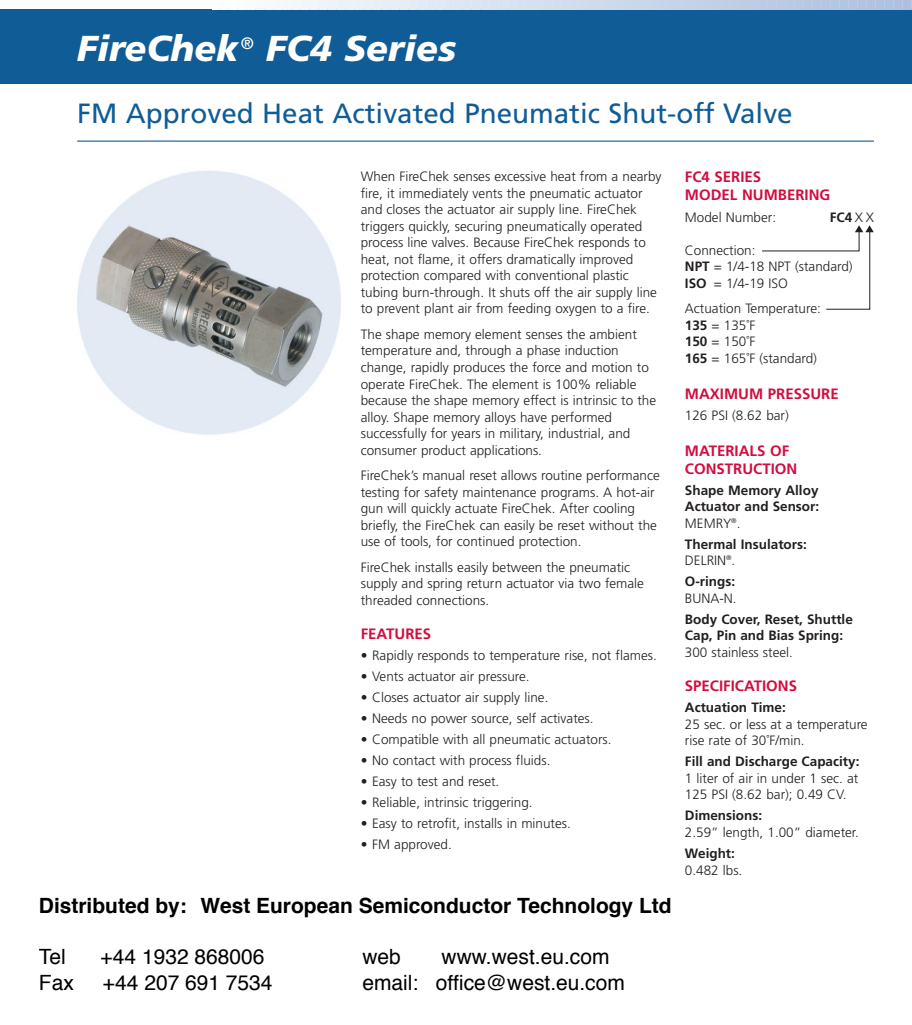
<style>
.page{position:relative;width:912px;height:1025px;background:#fff}
.page>*{position:absolute;margin:0;border:0;box-sizing:border-box;transform-origin:0 0}
.t1{font:italic 900 36px "Frutiger";color:#fff}
.t2{font:27.75px "Frutiger";color:#0f5c96}
.t3{font:21px "Helvetica";color:#000}
.t4{font:700 21px "Helvetica";color:#000}
.t5{font:700 15px/18px "Frutiger";color:#d10e40}
.t6{font:300 13.5px/16.5px "Frutiger";color:#231f20}
.t7{font:700 13.5px/16.5px "Frutiger";color:#231f20}
.s1{font-weight:300}
.s2{font-weight:700}
</style>
<div class="page">
<div style="left:0;top:9px;width:912px;height:74px;background:#0f5c96"></div>
<hr style="left:77px;top:140px;width:797px;height:2px;background:#0f5c96">
<svg style="left:292px;top:0;width:194px;height:9px"></svg>
<svg style="left:492px;top:0;width:3px;height:9px"></svg>
<svg style="left:501px;top:0;width:3px;height:9px"></svg>
<svg style="left:510px;top:0;width:3px;height:9px"></svg>
<svg style="left:519px;top:0;width:3px;height:9px"></svg>
<svg style="left:528px;top:0;width:3px;height:9px"></svg>
<svg style="left:537px;top:0;width:3px;height:9px"></svg>
<svg style="left:546px;top:0;width:3px;height:9px"></svg>
<svg style="left:555px;top:0;width:3px;height:9px"></svg>
<svg style="left:564px;top:0;width:348px;height:9px;background:#c0cee5"></svg>
<img style="left:77px;top:171px;width:263px;height:264px">
<svg style="left:762px;top:225px;width:111px;height:85px"></svg>
<h1 class="t1" style="left:77px;top:27px;width:380px">FireChek<sup>®</sup> FC4 Series</h1>
<h2 class="t2" style="left:77px;top:97px;width:717px">FM Approved Heat Activated Pneumatic Shut-off Valve</h2>
<p class="t6" style="left:361px;top:168px;width:302px">When FireChek senses excessive heat from a nearby fire, it immediately vents the pneumatic actuator and closes the actuator air supply line. FireChek triggers quickly, securing pneumatically operated process line valves. Because FireChek responds to heat, not flame, it offers dramatically improved protection compared with conventional plastic tubing burn-through. It shuts off the air supply line to prevent plant air from feeding oxygen to a fire.</p>
<p class="t6" style="left:361px;top:326px;width:297px">The shape memory element senses the ambient temperature and, through a phase induction change, rapidly produces the force and motion to operate FireChek. The element is 100% reliable because the shape memory effect is intrinsic to the alloy. Shape memory alloys have performed successfully for years in military, industrial, and consumer product applications.</p>
<p class="t6" style="left:361px;top:467px;width:300px">FireChek’s manual reset allows routine performance testing for safety maintenance programs. A hot-air gun will quickly actuate FireChek. After cooling briefly, the FireChek can easily be reset without the use of tools, for continued protection.</p>
<p class="t6" style="left:361px;top:558px;width:285px">FireChek installs easily between the pneumatic supply and spring return actuator via two female threaded connections.</p>
<p class="t5" style="left:361px;top:624px;width:72px">FEATURES</p>
<p class="t6" style="left:361px;top:647px;width:297px">• Rapidly responds to temperature rise, not flames.</p>
<p class="t6" style="left:361px;top:668px;width:170px">• Vents actuator air pressure.</p>
<p class="t6" style="left:361px;top:689px;width:189px">• Closes actuator air supply line.</p>
<p class="t6" style="left:361px;top:710px;width:234px">• Needs no power source, self activates.</p>
<p class="t6" style="left:361px;top:731px;width:252px">• Compatible with all pneumatic actuators.</p>
<p class="t6" style="left:361px;top:752px;width:191px">• No contact with process fluids.</p>
<p class="t6" style="left:361px;top:773px;width:140px">• Easy to test and reset.</p>
<p class="t6" style="left:361px;top:794px;width:173px">• Reliable, intrinsic triggering.</p>
<p class="t6" style="left:361px;top:815px;width:212px">• Easy to retrofit, installs in minutes.</p>
<p class="t6" style="left:361px;top:836px;width:93px">• FM approved.</p>
<h3 class="t4" style="left:39px;top:896px;width:634px">Distributed by: West European Semiconductor Technology Ltd</h3>
<h3 class="t3" style="left:39px;top:947px;width:28px">Tel</h3>
<h3 class="t3" style="left:101px;top:947px;width:165px">+44 1932 868006</h3>
<h3 class="t3" style="left:362px;top:947px;width:40px">web</h3>
<h3 class="t3" style="left:441px;top:947px;width:169px">www.west.eu.com</h3>
<h3 class="t3" style="left:39px;top:973px;width:36px">Fax</h3>
<h3 class="t3" style="left:103px;top:973px;width:171px">+44 207 691 7534</h3>
<h3 class="t3" style="left:362px;top:973px;width:264px">email: office@west.eu.com</h3>
<p class="t5" style="left:685px;top:168px;width:147px">FC4 SERIES<br>MODEL NUMBERING</p>
<p class="t6" style="left:685px;top:208px;width:93px">Model Number:</p>
<p class="t7" style="left:829px;top:208px;width:46px">FC4<span class="s1">XX</span></p>
<p class="t6" style="left:685px;top:241px;width:169px">Connection:<br><span class="s2">NPT</span> = 1/4-18 NPT (standard)<br><span class="s2">ISO</span> = 1/4-19 ISO</p>
<p class="t6" style="left:685px;top:300px;width:137px">Actuation Temperature:<br><span class="s2">135</span> = 135˚F<br><span class="s2">150</span> = 150˚F<br><span class="s2">165</span> = 165˚F (standard)</p>
<p class="t5" style="left:685px;top:384px;width:155px">MAXIMUM PRESSURE</p>
<p class="t6" style="left:685px;top:406px;width:105px">126 PSI (8.62 bar)</p>
<p class="t5" style="left:685px;top:441px;width:114px">MATERIALS OF<br>CONSTRUCTION</p>
<p class="t7" style="left:685px;top:481px;width:136px;text-align:justify">Shape Memory Alloy Actuator and Sensor:<br><span class="s1">MEMRY</span><sup>®</sup><span class="s1">.</span></p>
<p class="t7" style="left:685px;top:535px;width:123px">Thermal Insulators:<br><span class="s1">DELRIN</span><sup>®</sup><span class="s1">.</span></p>
<p class="t7" style="left:685px;top:573px;width:52px">O-rings:</p>
<p class="t6" style="left:685px;top:589px;width:53px">BUNA-N.</p>
<p class="t7" style="left:685px;top:610px;width:169px">Body Cover, Reset, Shuttle<br>Cap, Pin and Bias Spring:</p>
<p class="t6" style="left:685px;top:643px;width:110px">300 stainless steel.</p>
<p class="t5" style="left:685px;top:676px;width:114px">SPECIFICATIONS</p>
<p class="t7" style="left:685px;top:699px;width:102px">Actuation Time:</p>
<p class="t6" style="left:685px;top:715px;width:184px">25 sec. or less at a temperature rise rate of 30˚F/min.</p>
<p class="t7" style="left:685px;top:753px;width:176px">Fill and Discharge Capacity:</p>
<p class="t6" style="left:685px;top:769px;width:175px">1 liter of air in under 1 sec. at<br>125 PSI (8.62 bar); 0.49 CV.</p>
<p class="t7" style="left:685px;top:807px;width:79px">Dimensions:</p>
<p class="t6" style="left:685px;top:823px;width:175px">2.59” length, 1.00” diameter.</p>
<p class="t7" style="left:685px;top:844px;width:52px">Weight:</p>
<p class="t6" style="left:685px;top:861px;width:59px">0.482 lbs.</p>
</div>
